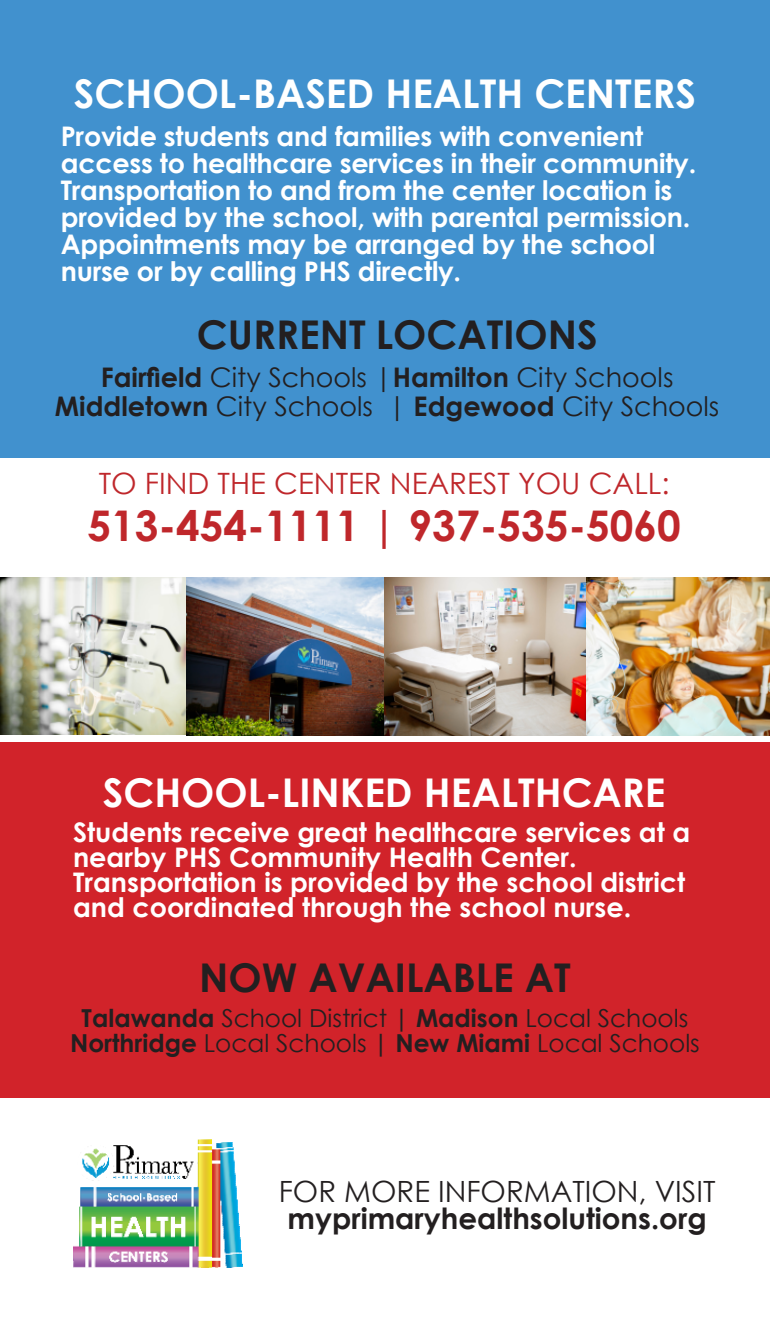
<style>
.page{position:relative;width:770px;height:1337px;background:#fff}
.page>*{position:absolute;margin:0;border:0;box-sizing:border-box;transform-origin:0 0}
.t1{font:700 42.3px "Century Gothic";color:#bf272b}
.t2{font:700 39.6px "Century Gothic";color:#fff}
.t3{font:700 39.6px "Century Gothic";color:#231f20}
.t4{font:29.47px "Century Gothic";color:#bf272b}
.t5{font:700 29.25px "Century Gothic";color:#231f20}
.t6{font:29.25px "Century Gothic";color:#231f20}
.t7{font:700 27px/27px "Century Gothic";letter-spacing:-.01em;color:#fff}
.t8{font:27px "Century Gothic";color:#231f20}
.t9{font:24.75px "Century Gothic";color:#231f20}
.s1{font-weight:700}
</style>
<div class="page">
<div style="left:0;top:0;width:770px;height:1098px;background:#d1232a"></div>
<div style="left:0;top:0;width:770px;height:741px;background:#fff"></div>
<div style="left:0;top:0;width:769px;height:457px;background:#4191ce"></div>
<img style="left:0;top:577px;width:186px;height:158px">
<img style="left:186px;top:577px;width:198px;height:158px">
<img style="left:384px;top:577px;width:202px;height:158px">
<img style="left:586px;top:577px;width:184px;height:158px">
<img style="left:73px;top:1139px;width:169px;height:129px">
<p class="t2" style="left:74px;top:63px;width:623px">SCHOOL-BASED HEALTH CENTERS</p>
<p class="t7" style="left:61px;top:122px;width:584px">Provide students and families with convenient</p>
<p class="t7" style="left:61px;top:149px;width:637px">access to healthcare services in their community.</p>
<p class="t7" style="left:61px;top:176px;width:613px">Transportation to and from the center location is</p>
<p class="t7" style="left:61px;top:203px;width:631px">provided by the school, with parental permission.</p>
<p class="t7" style="left:61px;top:230px;width:596px">Appointments may be arranged by the school nurse or by calling PHS directly.</p>
<p class="t3" style="left:197px;top:304px;width:402px">CURRENT LOCATIONS</p>
<p class="t8" style="left:101px;top:358px;width:574px"><span class="s1">Fairfield</span> City Schools |<span class="s1">Hamilton</span> City Schools</p>
<p class="t8" style="left:55px;top:388px;width:666px"><span class="s1">Middletown</span> City Schools | <span class="s1">Edgewood</span> City Schools</p>
<p class="t4" style="left:99px;top:463px;width:572px">TO FIND THE CENTER NEAREST YOU CALL:</p>
<p class="t1" style="left:87px;top:494px;width:595px">513-454-1111 | 937-535-5060</p>
<p class="t2" style="left:103px;top:762px;width:564px">SCHOOL-LINKED HEALTHCARE</p>
<p class="t7" style="left:73px;top:817px;width:618px">Students receive great healthcare services at a</p>
<p class="t7" style="left:73px;top:842px;width:505px">nearby PHS Community Health Center.</p>
<p class="t7" style="left:73px;top:868px;width:613px;line-height:24.8px">Transportation is provided by the school district and coordinated through the school nurse.</p>
<p class="t3" style="left:199px;top:947px;width:373px">NOW AVAILABLE AT</p>
<p class="t9" style="left:82px;top:1000px;width:608px"><span class="s1">Talawanda</span> School District <span class="s1">| Madison</span> Local Schools</p>
<p class="t9" style="left:70px;top:1025px;width:631px"><span class="s1">Northridge</span> Local Schools <span class="s1">| New Miami</span> Local Schools</p>
<p class="t6" style="left:279px;top:1170px;width:438px">FOR MORE INFORMATION, VISIT</p>
<p class="t5" style="left:287px;top:1195px;width:420px">myprimaryhealthsolutions.org</p>
</div>
